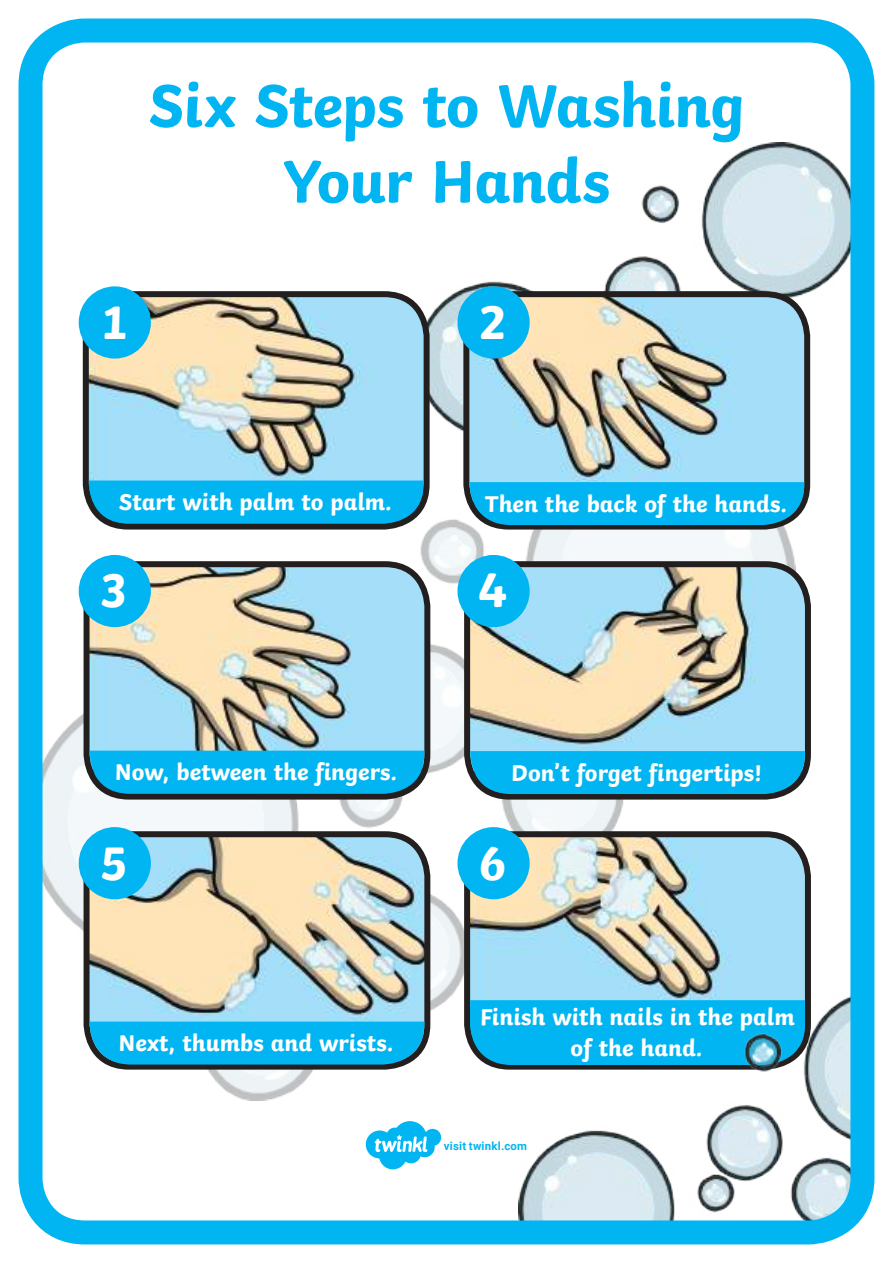
<style>
.page{position:relative;width:893px;height:1263px;background:#fff}
.page>*{position:absolute;margin:0;border:0;box-sizing:border-box;transform-origin:0 0}
.t1{font:700 63px/75.6px "Twinkl";letter-spacing:-.015em;color:#00b5f1;text-align:center}
.t2{font:700 49.5px "Twinkl";color:#fff}
.t3{font:700 24px/31.5px "Twinkl";color:#fff;text-align:center}
.t4{font:700 11.4px "Roboto";letter-spacing:.02em;color:#00b5f1}
</style>
<div class="page">
<img style="left:44px;top:444px;width:751px;height:656px">
<img style="left:423px;top:142px;width:426px;height:377px">
<img style="left:86px;top:294px;width:341px;height:186px">
<div style="left:83px;top:291px;width:347px;height:238px;border:6px solid #241f1f;border-radius:43px"></div>
<div style="left:89px;top:480px;width:334px;height:43px;background:#00b5f1"></div>
<img style="left:466px;top:294px;width:341px;height:210px">
<div style="left:463px;top:291px;width:347px;height:238px;border:6px solid #241f1f;border-radius:43px"></div>
<img style="left:87px;top:564px;width:340px;height:210px">
<div style="left:84px;top:561px;width:346px;height:238px;border:6px solid #241f1f;border-radius:43px"></div>
<img style="left:467px;top:564px;width:341px;height:210px">
<div style="left:464px;top:561px;width:347px;height:238px;border:6px solid #241f1f;border-radius:43px"></div>
<img style="left:87px;top:834px;width:340px;height:232px">
<div style="left:84px;top:831px;width:346px;height:238px;border:6px solid #241f1f;border-radius:43px"></div>
<img style="left:467px;top:834px;width:337px;height:166px">
<div style="left:464px;top:831px;width:347px;height:238px;border:6px solid #241f1f;border-radius:43px"></div>
<div style="left:79px;top:286px;width:72px;height:73px;background:#00b5f1;border-radius:50%"></div>
<div style="left:457px;top:286px;width:73px;height:73px;background:#00b5f1;border-radius:50%"></div>
<div style="left:79px;top:555px;width:72px;height:72px;background:#00b5f1;border-radius:50%"></div>
<div style="left:457px;top:555px;width:73px;height:72px;background:#00b5f1;border-radius:50%"></div>
<div style="left:79px;top:827px;width:72px;height:72px;background:#00b5f1;border-radius:50%"></div>
<div style="left:457px;top:827px;width:73px;height:72px;background:#00b5f1;border-radius:50%"></div>
<div style="left:90px;top:751px;width:334px;height:42px;background:#00b5f1"></div>
<div style="left:90px;top:1021px;width:334px;height:43px;background:#00b5f1"></div>
<svg style="left:470px;top:482px;width:334px;height:43px;background:#05b1eb"></svg>
<svg style="left:470px;top:751px;width:335px;height:43px;background:#05b1ea"></svg>
<svg style="left:470px;top:1000px;width:49px;height:65px;background:#0cade3"></svg>
<img style="left:519px;top:991px;width:330px;height:228px">
<div style="left:19px;top:19px;width:855px;height:1225px;border:24px solid #00b5f1;border-radius:55px"></div>
<svg style="left:366px;top:1121px;width:75px;height:48px"></svg>
<h1 class="t1" style="left:148px;top:61px;width:597px">Six Steps to Washing<br>Your Hands</h1>
<h2 class="t2" style="left:99px;top:281px;width:31px">1</h2>
<h2 class="t2" style="left:478px;top:281px;width:31px">2</h2>
<p class="t3" style="left:119px;top:484px;width:275px">Start with palm to palm.</p>
<p class="t3" style="left:485px;top:485px;width:304px">Then the back of the hands.</p>
<h2 class="t2" style="left:99px;top:550px;width:31px">3</h2>
<h2 class="t2" style="left:478px;top:550px;width:31px">4</h2>
<p class="t3" style="left:115px;top:754px;width:284px">Now, between the fingers.</p>
<p class="t3" style="left:511px;top:754px;width:253px">Don’t forget fingertips!</p>
<h2 class="t2" style="left:99px;top:822px;width:31px">5</h2>
<h2 class="t2" style="left:478px;top:822px;width:31px">6</h2>
<p class="t3" style="left:119px;top:1025px;width:277px">Next, thumbs and wrists.</p>
<p class="t3" style="left:480px;top:998px;width:316px">Finish with nails in the palm of the hand.</p>
<p class="t4" style="left:444px;top:1138px;width:85px">visit twinkl.com</p>
</div>
